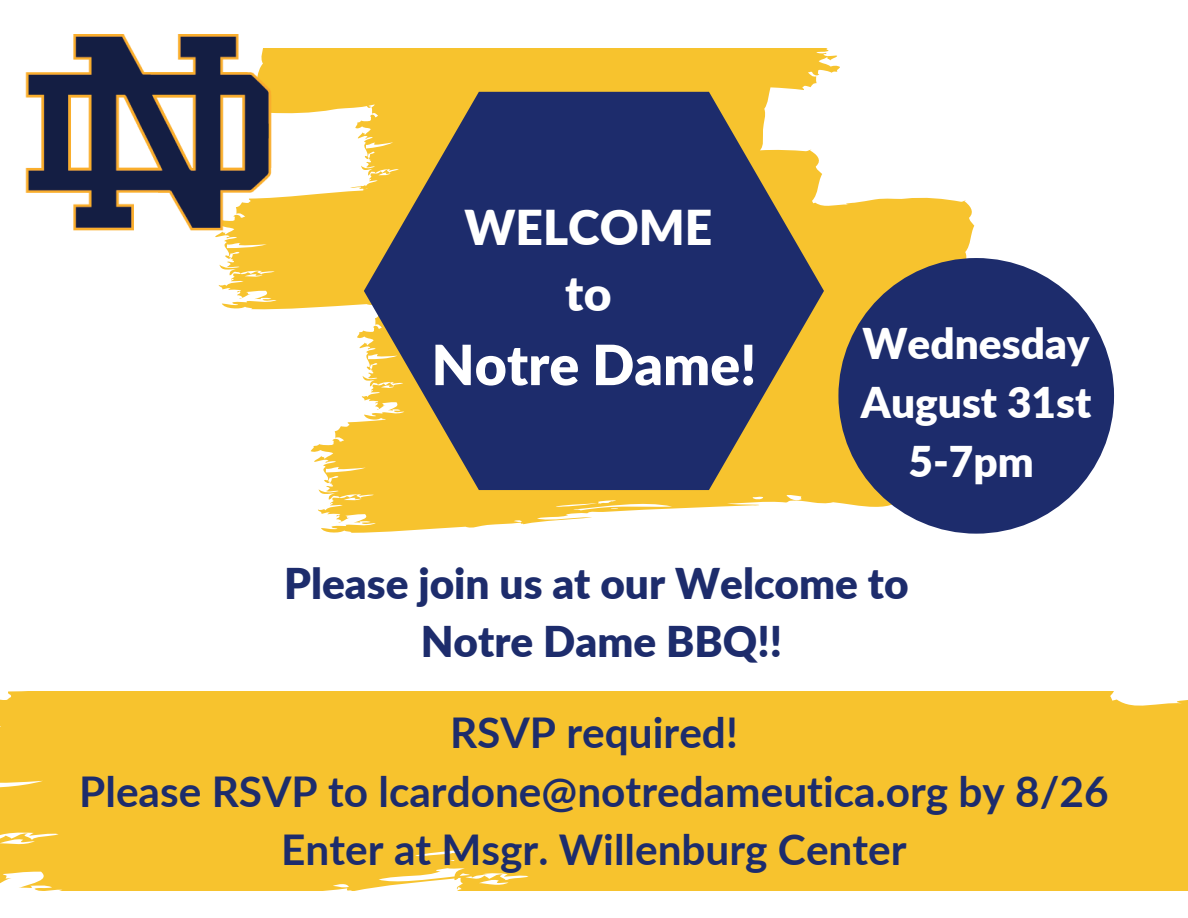
<style>
.page{position:relative;width:1188px;height:918px;background:#fff}
.page>*{position:absolute;margin:0;border:0;box-sizing:border-box;transform-origin:0 0}
.t1{font:900 55.5px "Lato";color:#fff}
.t2{font:900 48px/66.3px "Lato";color:#fff;text-align:center}
.t3{font:700 42.45px/58.5px "Lato";color:#1d2c6c;text-align:center}
.t4{font:900 42.45px/58.5px "Lato";color:#1d2c6c;text-align:center}
.t5{font:900 42.45px/59.1px "Lato";color:#fff;text-align:center}
</style>
<div class="page">
<svg style="left:215px;top:49px;width:760px;height:484px"></svg>
<svg style="left:364px;top:92px;width:460px;height:398px;fill:#1d2c6c"></svg>
<img style="left:25px;top:35px;width:256px;height:199px">
<div style="left:838px;top:258px;width:276px;height:276px;background:#1d2c6c;border-radius:50%"></div>
<div style="left:0;top:691px;width:1188px;height:200px;background:#f7c32e"></div>
<p class="t2" style="left:465px;top:193px;width:249px">WELCOME to</p>
<h1 class="t1" style="left:432px;top:330px;width:326px">Notre Dame!</h1>
<p class="t5" style="left:861px;top:313px;width:232px">Wednesday<br>August 31st<br>5-7pm</p>
<p class="t4" style="left:284px;top:553px;width:626px">Please join us at our Welcome to<br>Notre Dame BBQ!!</p>
<p class="t3" style="left:79px;top:702px;width:1031px">RSVP required!<br>Please RSVP to lcardone@notredameutica.org by 8/26<br>Enter at Msgr. Willenburg Center</p>
</div>
